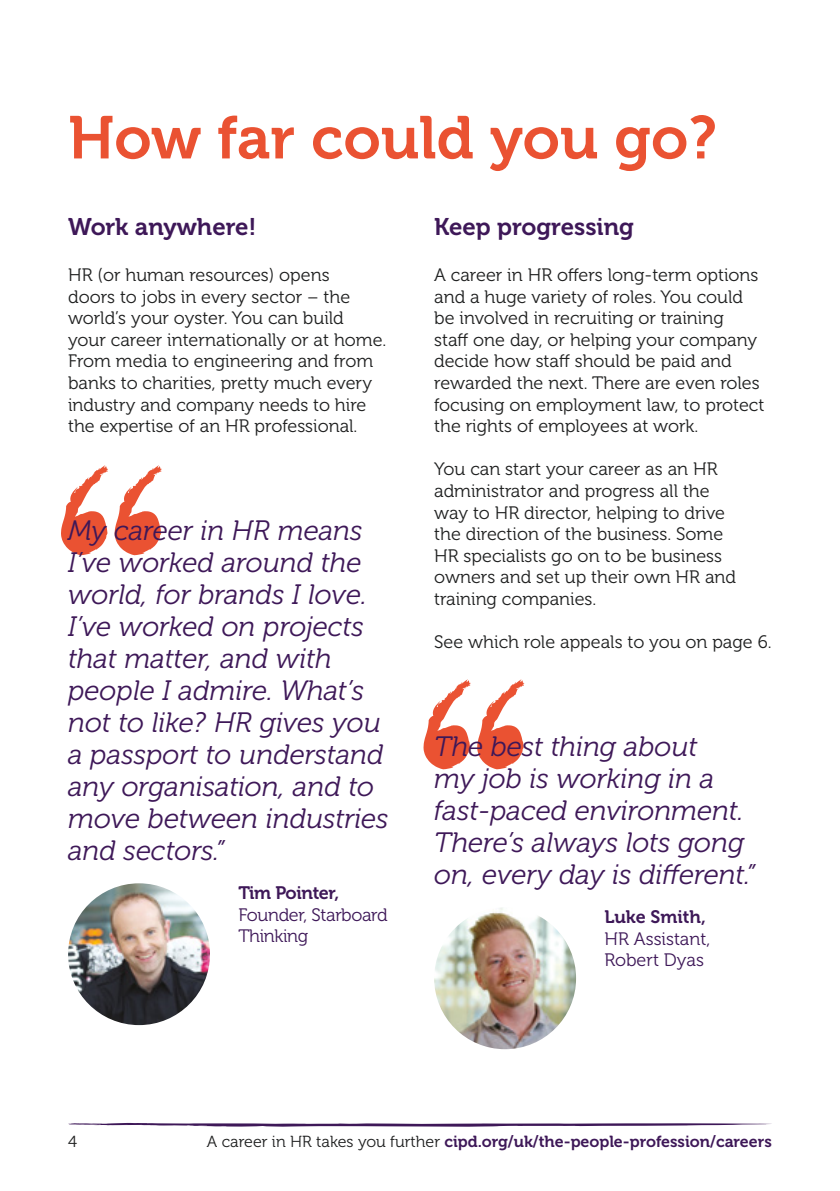
<style>
.page{position:relative;width:840px;height:1191px;background:#fff}
.page>*{position:absolute;margin:0;border:0;box-sizing:border-box;transform-origin:0 0}
.t1{font:60px "Museo 700";color:#ea5232}
.t2{font:italic 28px/32px "Museo 300";color:#3e1858}
.t3{font:24px "Museo 700";color:#3e1858}
.t4{font:18px/21.6px "Museo 300";color:#1e1f1f}
.t5{font:18px/21.6px "Museo 300";letter-spacing:-.02em;color:#3e1858}
.t6{font:18px/21.6px "Museo 300";color:#3e1858}
.t7{font:18px "Museo 700";letter-spacing:-.02em;color:#3e1858}
.t8{font:18px "Museo 700";color:#3e1858}
.t9{font:16px "Museo 700";color:#3e1858}
.t10{font:16px "Museo 300";color:#1e1f1f}
.s1{font-family:"Museo 300";color:#1e1f1f}
</style>
<div class="page">
<svg style="left:68px;top:1123px;width:704px;height:4px"></svg>
<svg style="left:61px;top:465px;width:47px;height:91px"></svg>
<svg style="left:114px;top:465px;width:48px;height:91px"></svg>
<svg style="left:423px;top:679px;width:47px;height:91px"></svg>
<svg style="left:477px;top:679px;width:47px;height:91px"></svg>
<img style="left:68px;top:883px;width:142px;height:142px;border-radius:71px">
<img style="left:434px;top:907px;width:141px;height:142px;border-radius:71px">
<h1 class="t1" style="left:68px;top:104px;width:650px">How far could you go?</h1>
<h3 class="t3" style="left:68px;top:214px;width:190px">Work anywhere!</h3>
<p class="t4" style="left:68px;top:264px;width:320px">HR (or human resources) opens<br>doors to jobs in every sector – the world’s your oyster. You can build<br>your career internationally or at home.<br>From media to engineering and from banks to charities, pretty much every industry and company needs to hire the expertise of an HR professional.</p>
<p class="t2" style="left:68px;top:515px;width:322px">My career in HR means<br>I’ve worked around the world, for brands I love.<br>I’ve worked on projects that matter, and with people I admire. What’s not to like? HR gives you a passport to understand any organisation, and to move between industries and sectors.”</p>
<p class="t7" style="left:238px;top:882px;width:102px">Tim Pointer,</p>
<p class="t5" style="left:238px;top:904px;width:151px">Founder, Starboard<br>Thinking</p>
<h3 class="t3" style="left:434px;top:214px;width:201px">Keep progressing</h3>
<p class="t4" style="left:434px;top:264px;width:331px">A career in HR offers long-term options and a huge variety of roles. You could be involved in recruiting or training<br>staff one day, or helping your company decide how staff should be paid and rewarded the next. There are even roles focusing on employment law, to protect the rights of employees at work.</p>
<p class="t4" style="left:434px;top:459px;width:303px">You can start your career as an HR administrator and progress all the way to HR director, helping to drive the direction of the business. Some<br>HR specialists go on to be business owners and set up their own HR and training companies.</p>
<p class="t4" style="left:434px;top:631px;width:339px">See which role appeals to you on page 6.</p>
<h2 class="t2" style="left:434px;top:731px;width:322px">The best thing about<br>my job is working in a fast-paced environment.<br>There’s always lots gong on, every day is different.”</h2>
<p class="t8" style="left:604px;top:906px;width:103px">Luke Smith,</p>
<p class="t6" style="left:604px;top:928px;width:107px">HR Assistant,<br>Robert Dyas</p>
<p class="t10" style="left:68px;top:1133px;width:10px">4</p>
<p class="t9" style="left:207px;top:1132px;width:566px"><span class="s1">A career in HR takes you further</span> cipd.org/uk/the-people-profession/careers</p>
</div>
